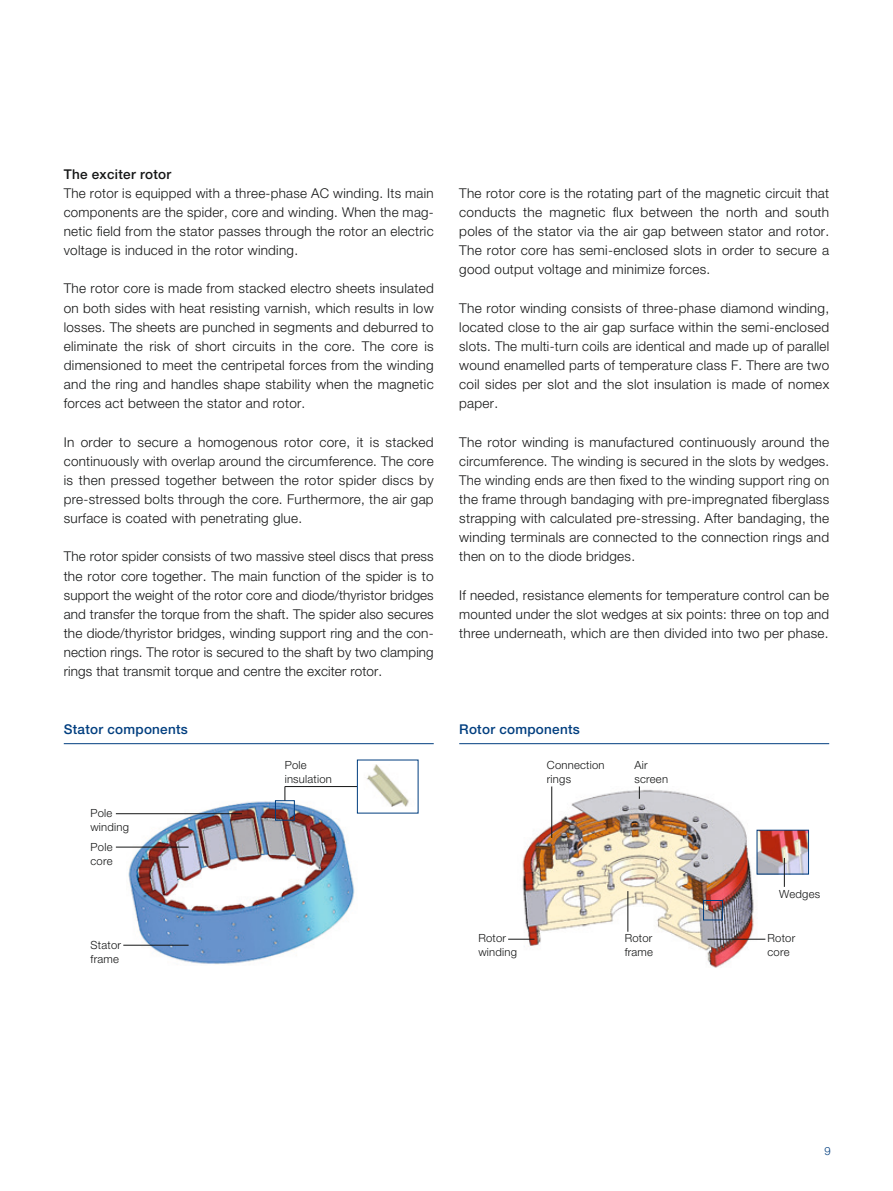
<style>
.page{position:relative;width:893px;height:1191px;background:#fff}
.page>*{position:absolute;margin:0;border:0;box-sizing:border-box;transform-origin:0 0}
.Copytext{font:300 13.5px/19.2px "Helvetica Neue LT Pro";letter-spacing:.02em;color:#151616;text-align:justify}
.Listing_Advantages{font:500 13.5px "Helvetica Neue LT Pro";letter-spacing:.02em;color:#003e7f}
.Subheadline_1{font:500 13.5px "Helvetica Neue LT Pro";letter-spacing:.02em;color:#151616}
.Information_-_Copyte{font:300 11.25px/14.4px "Helvetica Neue LT Pro";letter-spacing:.02em;color:#151616}
.t1{font:300 11.25px "Helvetica Neue LT Pro";color:#003e7f}
</style>
<div class="page">
<hr style="left:64px;top:743px;width:370px;height:1px;background:#003e7f">
<hr style="left:459px;top:743px;width:370px;height:1px;background:#003e7f">
<img style="left:126px;top:794px;width:234px;height:171px">
<img style="left:517px;top:787px;width:243px;height:181px">
<div style="left:703px;top:900px;width:20px;height:20px;border:1px solid #003e7f"></div>
<div style="left:275px;top:800px;width:20px;height:20px;border:1px solid #003e7f"></div>
<hr style="left:116px;top:847px;width:73px;height:1px;background:#151616">
<svg style="left:285px;top:787px;width:1px;height:13px"></svg>
<hr style="left:551px;top:786px;width:1px;height:52px;background:#151616">
<hr style="left:628px;top:891px;width:1px;height:40px;background:#151616">
<svg style="left:508px;top:939px;width:26px;height:1px"></svg>
<hr style="left:708px;top:939px;width:57px;height:1px;background:#151616">
<svg style="left:639px;top:786px;width:1px;height:13px"></svg>
<hr style="left:285px;top:786px;width:72px;height:1px;background:#151616">
<hr style="left:123px;top:945px;width:66px;height:1px;background:#151616">
<hr style="left:116px;top:813px;width:126px;height:1px;background:#151616">
<img style="left:759px;top:831px;width:48px;height:41px">
<div style="left:757px;top:829px;width:52px;height:45px;border:1px solid #003e7f"></div>
<svg style="left:784px;top:858px;width:1px;height:29px"></svg>
<img style="left:359px;top:764px;width:50px;height:45px">
<p class="Subheadline_1" style="left:64px;top:166px;width:109px">The exciter rotor</p>
<p class="Copytext" style="left:64px;top:183px;width:371px">The rotor is equipped with a three-phase AC winding. Its main components are the spider, core and winding. When the mag&shy;netic field from the stator passes through the rotor an electric voltage is induced in the rotor winding.</p>
<p class="Copytext" style="left:64px;top:279px;width:371px">The rotor core is made from stacked electro sheets insulated on both sides with heat resisting varnish, which results in low losses. The sheets are punched in segments and deburred to eliminate the risk of short circuits in the core. The core is dimensioned to meet the centripetal forces from the winding and the ring and handles shape stability when the magnetic forces act between the stator and rotor.</p>
<p class="Copytext" style="left:64px;top:432px;width:371px">In order to secure a homogenous rotor core, it is stacked continuously with overlap around the circumference. The core is then pressed together between the rotor spider discs by pre-stressed bolts through the core. Furthermore, the air gap surface is coated with penetrating glue.</p>
<p class="Copytext" style="left:64px;top:547px;width:371px">The rotor spider consists of two massive steel discs that press the rotor core together. The main function of the spider is to support the weight of the rotor core and diode/thyristor bridges and transfer the torque from the shaft. The spider also secures the diode/thyristor bridges, winding support ring and the con&shy;nection rings. The rotor is secured to the shaft by two clamping rings that transmit torque and centre the exciter rotor.</p>
<p class="Copytext" style="left:459px;top:183px;width:371px">The rotor core is the rotating part of the magnetic circuit that conducts the magnetic flux between the north and south poles of the stator via the air gap between stator and rotor.<br>The rotor core has semi-enclosed slots in order to secure a good output voltage and minimize forces.</p>
<p class="Copytext" style="left:459px;top:298px;width:371px">The rotor winding consists of three-phase diamond winding, located close to the air gap surface within the semi-enclosed slots. The multi-turn coils are identical and made up of parallel wound enamelled parts of temperature class F. There are two coil sides per slot and the slot insulation is made of nomex paper.</p>
<p class="Copytext" style="left:459px;top:432px;width:371px">The rotor winding is manufactured continuously around the circumference. The winding is secured in the slots by wedges.<br>The winding ends are then fixed to the winding support ring on the frame through bandaging with pre-impregnated fiberglass strapping with calculated pre-stressing. After bandaging, the winding terminals are connected to the connection rings and then on to the diode bridges.</p>
<p class="Copytext" style="left:459px;top:585px;width:371px">If needed, resistance elements for temperature control can be mounted under the slot wedges at six points: three on top and three underneath, which are then divided into two per phase.</p>
<p class="Listing_Advantages" style="left:64px;top:721px;width:126px">Stator components</p>
<p class="Listing_Advantages" style="left:459px;top:721px;width:122px">Rotor components</p>
<p class="Information_-_Copyte" style="left:285px;top:757px;width:23px">Pole</p>
<p class="Information_-_Copyte" style="left:285px;top:771px;width:49px">insulation</p>
<p class="Information_-_Copyte" style="left:547px;top:757px;width:59px">Connection rings</p>
<p class="Information_-_Copyte" style="left:634px;top:757px;width:15px">Air</p>
<p class="Information_-_Copyte" style="left:634px;top:771px;width:35px">screen</p>
<p class="Information_-_Copyte" style="left:90px;top:805px;width:23px">Pole</p>
<p class="Information_-_Copyte" style="left:90px;top:820px;width:40px">winding</p>
<p class="Information_-_Copyte" style="left:91px;top:839px;width:23px">Pole</p>
<p class="Information_-_Copyte" style="left:91px;top:853px;width:24px">core</p>
<p class="Information_-_Copyte" style="left:91px;top:937px;width:32px">Stator</p>
<p class="Information_-_Copyte" style="left:91px;top:951px;width:30px">frame</p>
<p class="Information_-_Copyte" style="left:478px;top:930px;width:29px">Rotor</p>
<p class="Information_-_Copyte" style="left:478px;top:944px;width:40px">winding</p>
<p class="Information_-_Copyte" style="left:625px;top:930px;width:29px">Rotor</p>
<p class="Information_-_Copyte" style="left:625px;top:944px;width:30px">frame</p>
<p class="Information_-_Copyte" style="left:779px;top:886px;width:43px">Wedges</p>
<p class="Information_-_Copyte" style="left:767px;top:930px;width:29px">Rotor</p>
<p class="Information_-_Copyte" style="left:767px;top:944px;width:24px">core</p>
<p class="t1" style="left:824px;top:1144px;width:8px">9</p>
</div>
